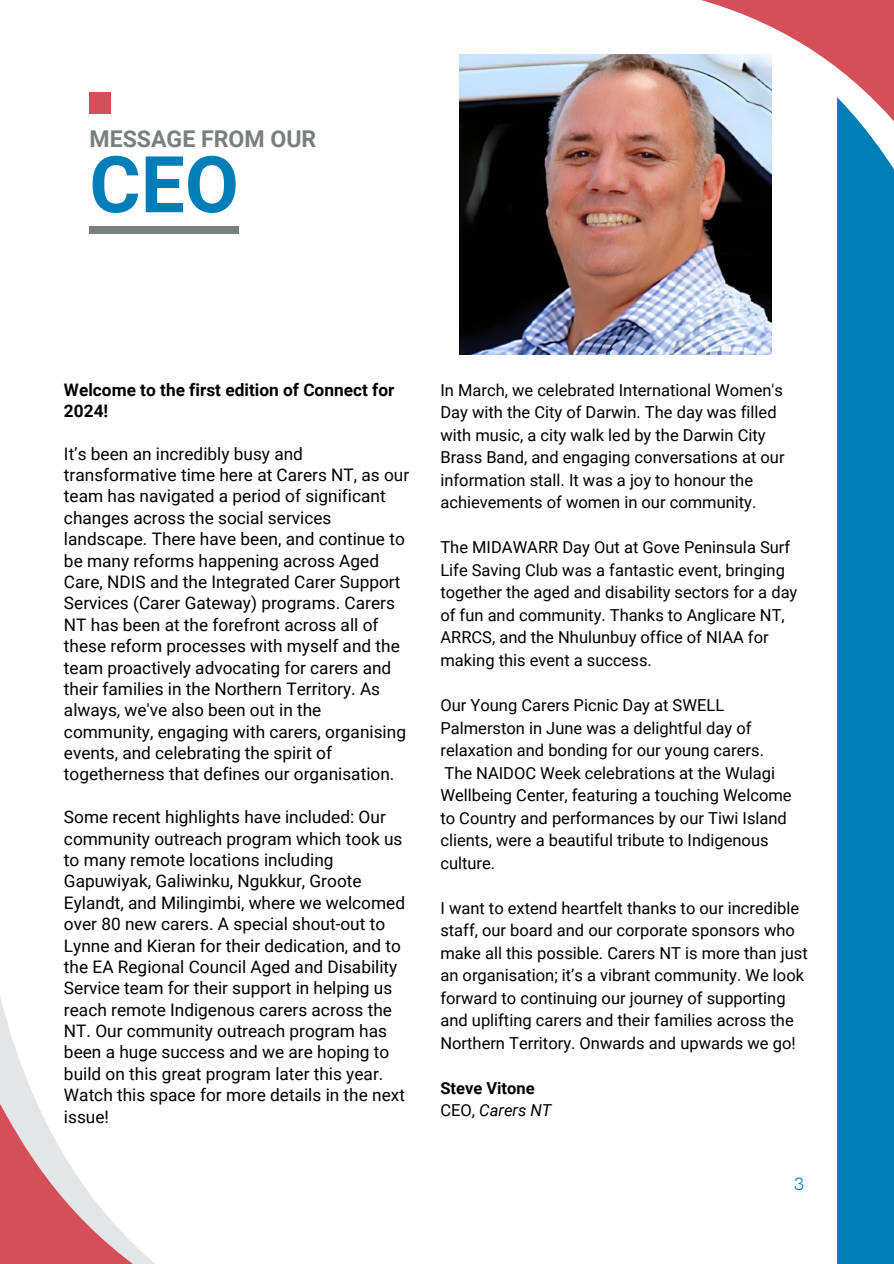
<style>
.page{position:relative;width:894px;height:1264px;background:#fff}
.page>*{position:absolute;margin:0;border:0;box-sizing:border-box;transform-origin:0 0}
.t1{font:700 78.45px "Roboto";color:#017eb7}
.t2{font:700 23.1px "Roboto";color:#797e7f}
.t3{font:18px "HK Grotesk Pro";color:#017eb7}
.t4{font:17.25px/21.3px "Roboto";color:#000}
.t5{font:700 17.25px/21.3px "Roboto";color:#000}
.t6{font:16.5px/22.5px "Roboto";color:#000}
.t7{font:700 16.5px/22.5px "Roboto";color:#000}
.s1{font-weight:400}
.s2{font-weight:400;font-style:italic}
</style>
<div class="page">
<div style="left:89px;top:92px;width:22px;height:21px;background:#d44f5a"></div>
<div style="left:836px;top:0;width:57px;height:1263px;background:#017eb7"></div>
<div style="left:89px;top:226px;width:150px;height:8px;background:#797e7f"></div>
<svg style="left:0;top:997px;width:25px;height:78px"></svg>
<svg style="left:0;top:1075px;width:147px;height:182px"></svg>
<svg style="left:0;top:1257px;width:154px;height:6px"></svg>
<img style="left:459px;top:55px;width:312px;height:299px">
<svg style="left:629px;top:168px;width:208px;height:141px"></svg>
<img style="left:507px;top:8px;width:386px;height:160px">
<svg style="left:701px;top:0;width:192px;height:8px;background:#d65a65"></svg>
<h2 class="t2" style="left:89px;top:122px;width:228px">MESSAGE FROM OUR</h2>
<h1 class="t1" style="left:89px;top:129px;width:151px">CEO</h1>
<p class="t5" style="left:64px;top:378px;width:332px">Welcome to the first edition of Connect for<br>2024!</p>
<p class="t4" style="left:64px;top:442px;width:346px">It’s been an incredibly busy and transformative time here at Carers NT, as our team has navigated a period of significant changes across the social services landscape. There have been, and continue to be many reforms happening across Aged Care, NDIS and the Integrated Carer Support Services (Carer Gateway) programs. Carers NT has been at the forefront across all of these reform processes with myself and the team proactively advocating for carers and their families in the Northern Territory. As always, we've also been out in the community, engaging with carers, organising events, and celebrating the spirit of togetherness that defines our organisation.</p>
<p class="t4" style="left:64px;top:805px;width:342px">Some recent highlights have included: Our community outreach program which took us to many remote locations including Gapuwiyak, Galiwinku, Ngukkur, Groote Eylandt, and Milingimbi, where we welcomed over 80 new carers. A special shout-out to Lynne and Kieran for their dedication, and to the EA Regional Council Aged and Disability Service team for their support in helping us reach remote Indigenous carers across the NT. Our community outreach program has been a huge success and we are hoping to build on this great program later this year.<br>Watch this space for more details in the next issue!</p>
<p class="t6" style="left:440px;top:378px;width:345px">In March, we celebrated International Women's Day with the City of Darwin. The day was filled with music, a city walk led by the Darwin City Brass Band, and engaging conversations at our information stall. It was a joy to honour the achievements of women in our community.</p>
<p class="t6" style="left:440px;top:535px;width:358px">The MIDAWARR Day Out at Gove Peninsula Surf Life Saving Club was a fantastic event, bringing together the aged and disability sectors for a day of fun and community. Thanks to Anglicare NT, ARRCS, and the Nhulunbuy office of NIAA for making this event a success.</p>
<p class="t6" style="left:440px;top:693px;width:352px">Our Young Carers Picnic Day at SWELL Palmerston in June was a delightful day of relaxation and bonding for our young carers.<br>The NAIDOC Week celebrations at the Wulagi Wellbeing Center, featuring a touching Welcome to Country and performances by our Tiwi Island clients, were a beautiful tribute to Indigenous culture.</p>
<p class="t6" style="left:440px;top:895px;width:368px">I want to extend heartfelt thanks to our incredible staff, our board and our corporate sponsors who make all this possible. Carers NT is more than just an organisation; it’s a vibrant community. We look forward to continuing our journey of supporting and uplifting carers and their families across the Northern Territory. Onwards and upwards we go!</p>
<p class="t7" style="left:440px;top:1075px;width:113px">Steve Vitone<br><span class="s1">CEO,</span> <span class="s2">Carers NT</span></p>
<p class="t3" style="left:794px;top:1169px;width:12px">3</p>
</div>
